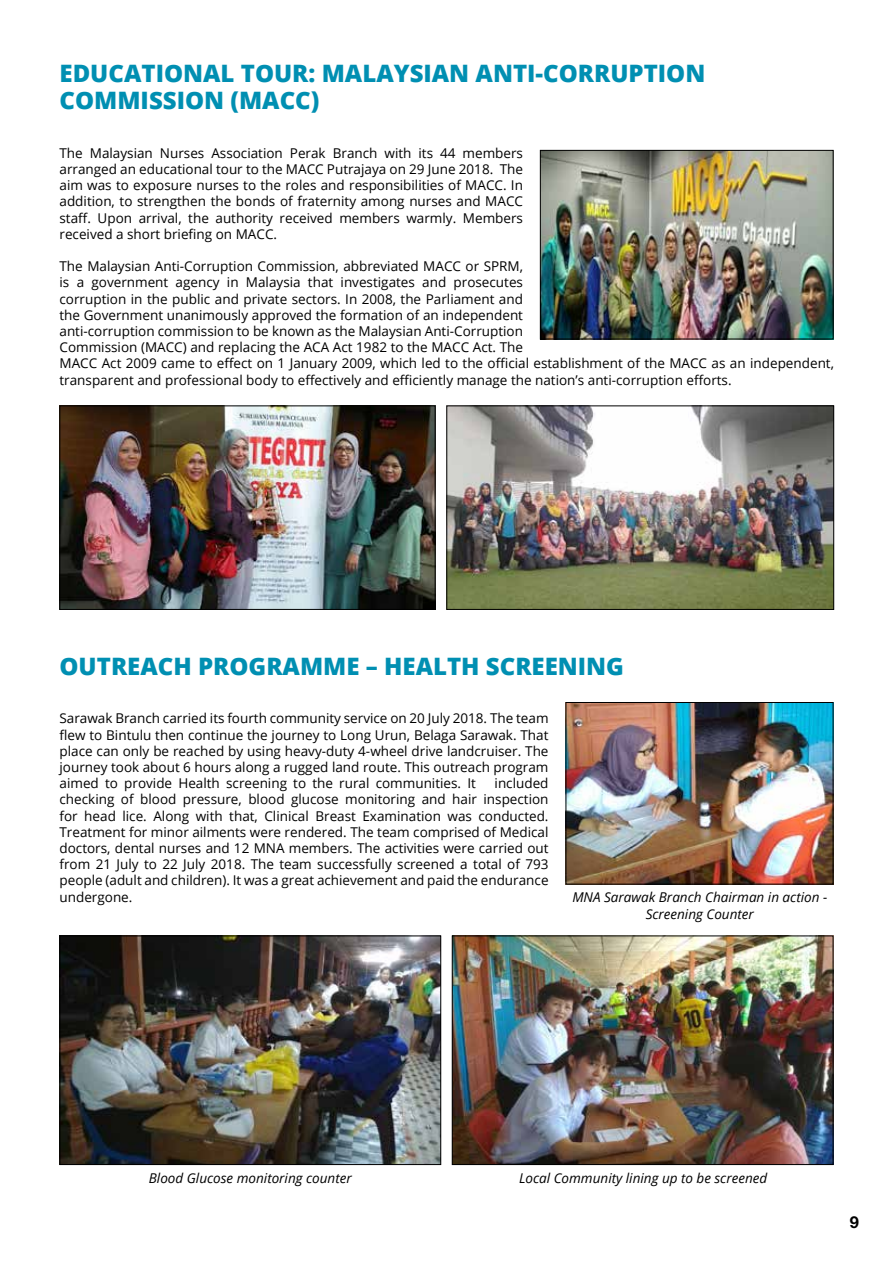
<style>
.page{position:relative;width:893px;height:1263px;background:#fff}
.page>*{position:absolute;margin:0;border:0;box-sizing:border-box;transform-origin:0 0}
.t1{font:800 24px "Open Sans";color:#008fb2}
.t2{font:700 16.5px "Helvetica Neue LT Std";color:#000}
.t3{font:13.5px/16.2px "Open Sans";color:#000;text-align:justify}
.t4{font:italic 13.5px/16.2px "Open Sans";color:#000;text-align:center}
</style>
<div class="page">
<img style="left:542px;top:152px;width:289px;height:185px">
<div style="left:540px;top:150px;width:293px;height:189px;border:1px solid #000"></div>
<img style="left:62px;top:408px;width:371px;height:200px">
<div style="left:60px;top:406px;width:375px;height:204px;border:1px solid #000"></div>
<img style="left:448px;top:408px;width:384px;height:200px">
<div style="left:446px;top:406px;width:388px;height:204px;border:1px solid #000"></div>
<img style="left:454px;top:937px;width:377px;height:226px">
<div style="left:452px;top:935px;width:381px;height:230px;border:1px solid #000"></div>
<img style="left:62px;top:937px;width:377px;height:226px">
<div style="left:60px;top:935px;width:381px;height:230px;border:1px solid #000"></div>
<img style="left:568px;top:704px;width:263px;height:178px">
<div style="left:566px;top:702px;width:267px;height:182px;border:1px solid #000"></div>
<h1 class="t1" style="left:60px;top:55px;width:66px">EDUCATIONA</h1>
<h1 class="t1" style="left:221px;top:55px;width:205px">L TO UR: MALAYSIAN</h1>
<h1 class="t1" style="left:476px;top:55px;width:16px">ANTI</h1>
<h1 class="t1" style="left:536px;top:55px;width:26px">-CORR</h1>
<h1 class="t1" style="left:610px;top:55px;width:50px">UPTION</h1>
<h1 class="t1" style="left:60px;top:82px;width:96px">COMMISSION</h1>
<h1 class="t1" style="left:230px;top:82px;width:49px">(MACC</h1>
<h1 class="t1" style="left:311px;top:82px;width:10px">)</h1>
<p class="t3" style="left:60px;top:144px;width:465px">The Malaysian Nurses Association Perak Branch with its 44 members arranged an educational tour to the MACC Putrajaya on 29 June 2018. The aim was to exposure nurses to the roles and responsibilities of MACC. In addition, to strengthen the bonds of fraternity among nurses and MACC staff. Upon arrival, the authority received members warmly. Members received a short briefing on MACC.</p>
<p class="t3" style="left:60px;top:258px;width:776px;text-align:left">The Malaysian Anti-Corruption Commission, abbreviated MACC or SPRM,<br>is a government agency in Malaysia that investigates and prosecutes<br>corruption in the public and private sectors. In 2008, the Parliament and<br>the Government unanimously approved the formation of an independent<br>anti-corruption commission to be known as the Malaysian Anti-Corruption<br>Commission (MACC) and replacing the ACA Act 1982 to the MACC Act. The<br>MACC Act 2009 came to effect on 1 January 2009, which led to the official establishment of the MACC as an independent, transparent and professional body to effectively and efficiently manage the nation’s anti-corruption efforts.</p>
<h1 class="t1" style="left:60px;top:648px;width:54px">OUTREACH</h1>
<h1 class="t1" style="left:198px;top:648px;width:34px">PROGRA</h1>
<h1 class="t1" style="left:300px;top:648px;width:101px">MME – HEA</h1>
<h1 class="t1" style="left:433px;top:648px;width:69px">LTH SCREENING</h1>
<p class="t3" style="left:60px;top:710px;width:490px">Sarawak Branch carried its fourth community service on 20 July 2018. The team flew to Bintulu then continue the journey to Long Urun, Belaga Sarawak. That place can only be reached by using heavy-duty 4-wheel drive landcruiser. The journey took about 6 hours along a rugged land route. This outreach program aimed to provide Health screening to the rural communities. It</p>
<p class="t3" style="left:60px;top:775px;width:491px;text-indent:435px">included checking of blood pressure, blood glucose monitoring and hair inspection for head lice. Along with that, Clinical Breast Examination was conducted.<br>Treatment for minor ailments were rendered. The team comprised of Medical doctors, dental nurses and 12 MNA members. The activities were carried out from 21 July to 22 July 2018. The team successfully screened a total of 793 people (adult and children). It was a great achievement and paid the endurance undergone.</p>
<p class="t4" style="left:572px;top:889px;width:256px">MNA Sarawak Branch Chairman in action -<br>Screening Counter</p>
<p class="t4" style="left:149px;top:1170px;width:204px">Blood Glucose monitoring counter</p>
<p class="t4" style="left:519px;top:1170px;width:250px">Local Community lining up to be screened</p>
<p class="t2" style="left:850px;top:1212px;width:11px">9</p>
</div>
